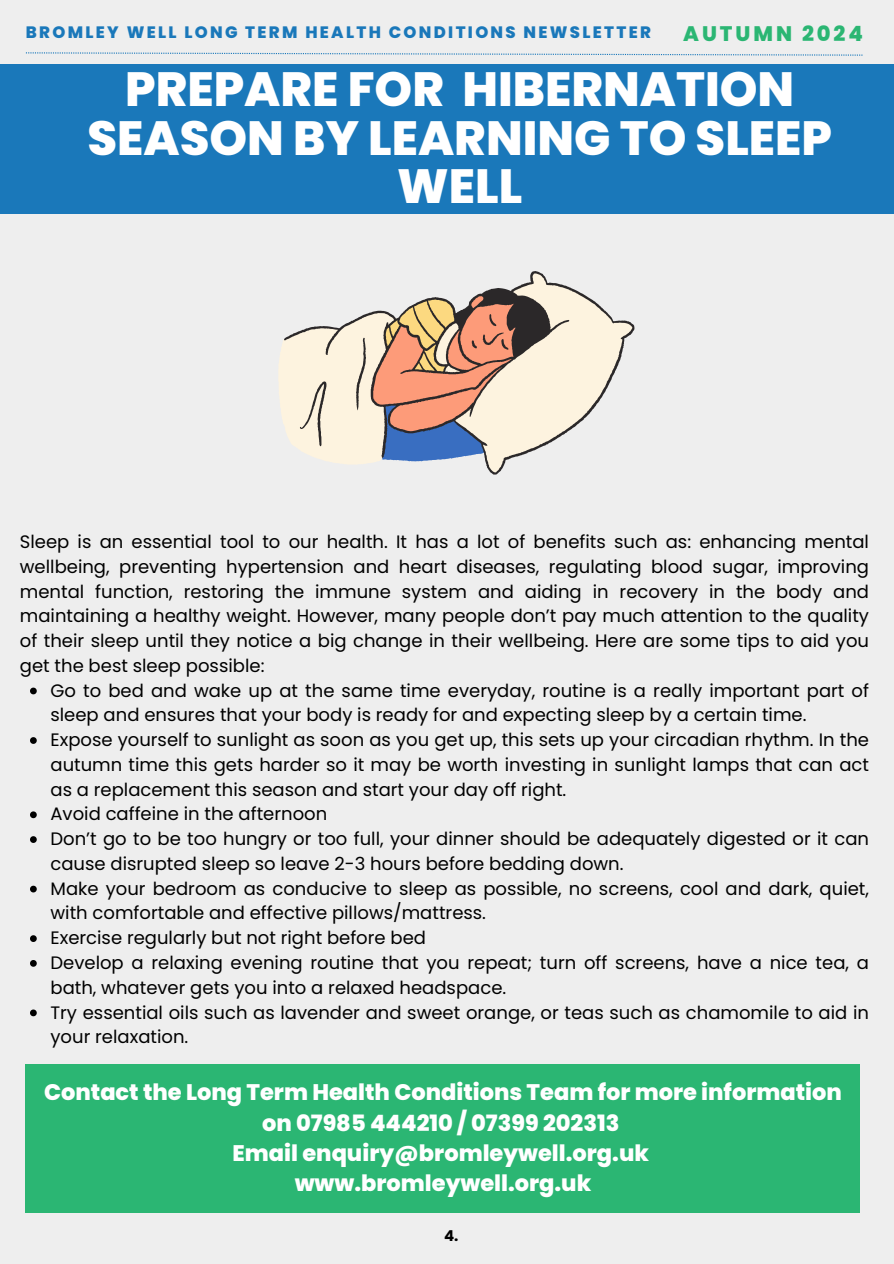
<style>
.page{position:relative;width:894px;height:1264px;background:#fff}
.page>*{position:absolute;margin:0;border:0;box-sizing:border-box;transform-origin:0 0}
.t1{font:800 48px/48.3px "Poppins";color:#fff;text-align:center}
.t2{font:800 36.75px "Poppins";color:#fff}
.t3{font:800 22.5px/30.3px "Poppins";color:#fff;text-align:center}
.t4{font:800 21px "Poppins";letter-spacing:.14em;color:#2bb673}
.t5{font:18px/24.8px "Poppins";color:#000}
.t6{font:800 16.5px "Poppins";letter-spacing:.14em;color:#1a78ba}
.t7{font:700 15px "Poppins";color:#000}
</style>
<div class="page">
<div style="left:0;top:0;width:893px;height:1263px;background:#eee"></div>
<svg style="left:26px;top:52px;width:836px;height:4px"></svg>
<div style="left:0;top:65px;width:893px;height:149px;background:#1a78ba"></div>
<div style="left:26px;top:1064px;width:833px;height:149px;background:#2bb673"></div>
<svg style="left:30px;top:687px;width:7px;height:7px"></svg>
<svg style="left:30px;top:737px;width:7px;height:7px"></svg>
<svg style="left:30px;top:811px;width:7px;height:7px"></svg>
<svg style="left:30px;top:836px;width:7px;height:7px"></svg>
<svg style="left:30px;top:885px;width:7px;height:7px"></svg>
<svg style="left:30px;top:935px;width:7px;height:7px"></svg>
<svg style="left:30px;top:960px;width:7px;height:6px"></svg>
<svg style="left:30px;top:1009px;width:7px;height:7px"></svg>
<svg style="left:284px;top:271px;width:350px;height:203px"></svg>
<p class="t6" style="left:26px;top:21px;width:626px">BROMLEY WELL LONG TERM HEALTH CONDITIONS NEWSLETTER</p>
<p class="t4" style="left:683px;top:19px;width:181px">AUTUMN 2024</p>
<h4 class="t1" style="left:87px;top:65px;width:746px">PREPARE FOR HIBERNATION<br>SEASON BY LEARNING TO SLEEP<br>WELL</h4>
<h3 class="t2" style="left:157px;top:83px;width:576px">A STEP IN THE RIGHT DIRECTION</h3>
<h1 class="t5" style="left:20px;top:529px;width:850px;text-align:justify">Sleep is an essential tool to our health. It has a lot of benefits such as: enhancing mental wellbeing, preventing hypertension and heart diseases, regulating blood sugar, improving mental function, restoring the immune system and aiding in recovery in the body and maintaining a healthy weight. However, many people don’t pay much attention to the quality of their sleep until they notice a big change in their wellbeing. Here are some tips to aid you get the best sleep possible:</h1>
<h2 class="t5" style="left:50px;top:678px;width:819px">Go to bed and wake up at the same time everyday, routine is a really important part of sleep and ensures that your body is ready for and expecting sleep by a certain time.</h2>
<p class="t5" style="left:50px;top:727px;width:819px;text-align:justify">Expose yourself to sunlight as soon as you get up, this sets up your circadian rhythm. In the autumn time this gets harder so it may be worth investing in sunlight lamps that can act as a replacement this season and start your day off right.</p>
<h6 class="t5" style="left:50px;top:801px;width:278px">Avoid caffeine in the afternoon</h6>
<p class="t5" style="left:50px;top:826px;width:819px">Don’t go to be too hungry or too full, your dinner should be adequately digested or it can cause disrupted sleep so leave 2-3 hours before bedding down.</p>
<p class="t5" style="left:50px;top:876px;width:819px">Make your bedroom as conducive to sleep as possible, no screens, cool and dark, quiet, with comfortable and effective pillows/mattress.</p>
<p class="t5" style="left:50px;top:925px;width:377px">Exercise regularly but not right before bed</p>
<p class="t5" style="left:50px;top:950px;width:819px">Develop a relaxing evening routine that you repeat; turn off screens, have a nice tea, a bath, whatever gets you into a relaxed headspace.</p>
<p class="t5" style="left:50px;top:999px;width:819px">Try essential oils such as lavender and sweet orange, or teas such as chamomile to aid in your relaxation.</p>
<h5 class="t3" style="left:44px;top:1077px;width:799px">Contact the Long Term Health Conditions Team for more information on 07985 444210 / 07399 202313<br>Email enquiry@bromleywell.org.uk<br>www.bromleywell.org.uk</h5>
<p class="t7" style="left:444px;top:1225px;width:16px">4.</p>
</div>
